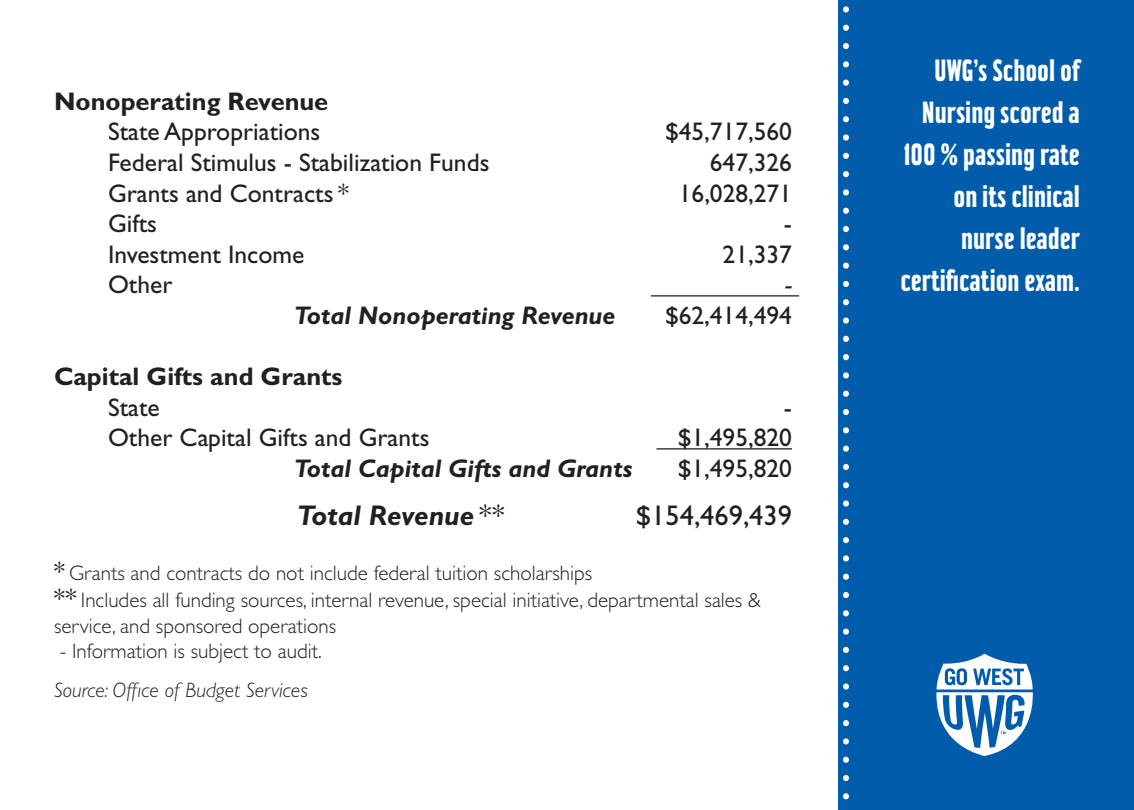
<style>
.page{position:relative;width:1134px;height:810px;background:#fff}
.page>*{position:absolute;margin:0;border:0;box-sizing:border-box;transform-origin:0 0}
.quote{font:500 33px/42px "Hamilton";color:#fff;text-align:right;scale:.85 1}
.phone__s{font:italic 700 28.5px "Gill Sans";color:#231f20}
.phone__s-2{font:28.5px "Gill Sans";color:#231f20}
.phone__s-3{font:25.5px "Gill Sans";color:#231f20}
.phone__s-4{font:italic 700 25.5px "Gill Sans";color:#231f20}
.phone__s-5{font:700 25.5px "Gill Sans";color:#231f20}
.phone__s-6{font:italic 25.5px "Gill Sans";color:#231f20}
.note{font:300 21px/25.2px "Gill Sans";color:#231f20}
.source{font:italic 300 21px "Gill Sans";color:#231f20}
.s1{font-weight:400;font-style:normal}
.s2{font-weight:400;font-size:25.5px}
</style>
<div class="page">
<div style="left:838px;top:0;width:296px;height:810px;background:#015dab"></div>
<svg style="left:843px;top:6px;width:6px;height:794px"></svg>
<svg style="left:936px;top:654px;width:97px;height:102px"></svg>
<hr style="left:651px;top:295px;width:148px;height:2px;background:#231f20">
<hr style="left:656px;top:448px;width:136px;height:2px;background:#231f20">
<p class="phone__s-5" style="left:54px;top:86px;width:276px">Nonoperating Revenue</p>
<p class="phone__s-3" style="left:108px;top:117px;width:214px">State Appropriations</p>
<p class="phone__s-3" style="left:665px;top:117px;width:128px">$45,717,560</p>
<p class="phone__s-3" style="left:108px;top:148px;width:383px">Federal Stimulus - Stabilization Funds</p>
<p class="phone__s-3" style="left:710px;top:148px;width:84px">647,326</p>
<p class="phone__s-3" style="left:108px;top:178px;width:242px">Grants and Contracts *</p>
<p class="phone__s-3" style="left:679px;top:178px;width:115px">16,028,271</p>
<p class="phone__s-3" style="left:108px;top:209px;width:51px">Gifts</p>
<p class="phone__s-3" style="left:784px;top:209px;width:10px">-</p>
<p class="phone__s-3" style="left:108px;top:239px;width:198px">Investment Income</p>
<p class="phone__s-3" style="left:723px;top:239px;width:71px">21,337</p>
<p class="phone__s-3" style="left:108px;top:270px;width:66px">Other</p>
<p class="phone__s-6" style="left:786px;top:270px;width:8px">-</p>
<p class="phone__s-4" style="left:294px;top:301px;width:323px">Total Nonoperating Revenue</p>
<p class="phone__s-3" style="left:665px;top:301px;width:128px">$62,414,494</p>
<p class="phone__s-5" style="left:54px;top:361px;width:290px">Capital Gifts and Grants</p>
<p class="phone__s-3" style="left:108px;top:392px;width:53px">State</p>
<p class="phone__s-3" style="left:784px;top:392px;width:10px">-</p>
<p class="phone__s-3" style="left:108px;top:423px;width:323px">Other Capital Gifts and Grants</p>
<p class="phone__s-3" style="left:678px;top:423px;width:116px">$1,495,820</p>
<p class="phone__s-4" style="left:294px;top:454px;width:340px">Total Capital Gifts and Grants</p>
<p class="phone__s-3" style="left:678px;top:454px;width:116px">$1,495,820</p>
<p class="phone__s" style="left:297px;top:499px;width:209px">Total Revenue <span class="s1">**</span></p>
<p class="phone__s-2" style="left:636px;top:499px;width:158px">$154,469,439</p>
<p class="note" style="left:54px;top:561px;width:540px"><span class="s2">*</span> Grants and contracts do not include federal tuition scholarships</p>
<p class="note" style="left:54px;top:588px;width:709px"><span class="s2">**</span> Includes all funding sources, internal revenue, special initiative, departmental sales &amp; service, and sponsored operations</p>
<p class="note" style="left:60px;top:638px;width:263px">- Information is subject to audit.</p>
<p class="source" style="left:54px;top:678px;width:255px">Source: Office of Budget Services</p>
<p class="quote" style="left:900px;top:49px;width:213px">UWG’s School of<br>Nursing scored a<br>100 % passing rate on its clinical nurse leader certification exam.</p>
</div>
